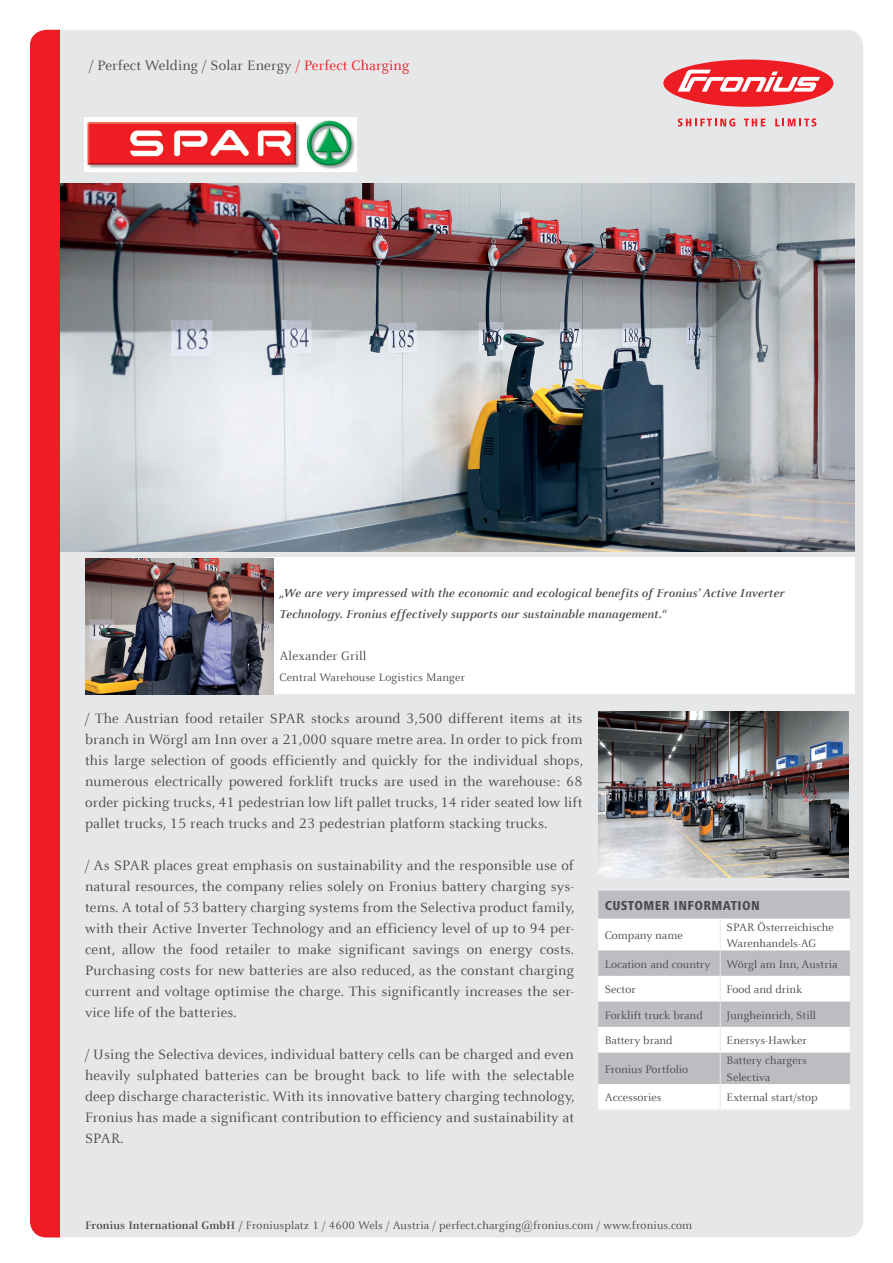
<style>
.page{position:relative;width:893px;height:1263px;background:#fff}
.page>*{position:absolute;margin:0;border:0;box-sizing:border-box;transform-origin:0 0}
.t1{font:15px/21px "Celeste Offc Pro";letter-spacing:.01em;color:#4b4c4d;text-align:justify}
._8_10_LW30_Frut_heav{font:800 condensed 13.5px "Frutiger Next LTW1 G";letter-spacing:.03em;color:#4b4c4d}
._10_14_LW10_Celeste{font:13.5px "Celeste Offc Pro";letter-spacing:.01em;color:#4b4c4d}
.t2{font:italic 700 12.75px/21px "Celeste Offc Pro";letter-spacing:.01em;color:#4b4c4d}
._6_5_8_LW0_Celeste_r{font:12px/16.5px "Celeste Offc Pro";color:#4b4c4d}
.Text_Adresse_BOLD{font:12px "Celeste Offc Pro";letter-spacing:.01em;color:#4b4c4d}
._10_14_LW10_Celeste-2{font:12px "Celeste Offc Pro";letter-spacing:.01em;color:#4b4c4d}
.s1{color:#ee1d23}
.s2{font-weight:700}
</style>
<div class="page">
<div style="left:30px;top:30px;width:833px;height:1207px;background:#e6e7e9;border-radius:17px"></div>
<div style="left:30px;top:30px;width:30px;height:1207px;background:#ee1d23"></div>
<div style="left:663px;top:60px;width:170px;height:47px;background:#ee1d23;border-radius:50%"></div>
<svg style="left:678px;top:70px;width:142px;height:22px"></svg>
<svg style="left:678px;top:118px;width:57px;height:9px"></svg>
<svg style="left:744px;top:119px;width:21px;height:7px"></svg>
<svg style="left:775px;top:118px;width:41px;height:9px"></svg>
<div style="left:264px;top:558px;width:591px;height:136px;background:#fff"></div>
<div style="left:598px;top:891px;width:252px;height:28px;background:#bcbdc0"></div>
<svg style="left:598px;top:919px;width:252px;height:190px;background:#e2e2e3"></svg>
<hr style="left:720px;top:1052px;width:1px;height:32px;background:#e6e7e9">
<hr style="left:720px;top:919px;width:1px;height:31px;background:#e6e7e9">
<svg style="left:720px;top:950px;width:1px;height:102px"></svg>
<svg style="left:720px;top:1084px;width:1px;height:25px"></svg>
<img style="left:60px;top:184px;width:795px;height:367px">
<img style="left:599px;top:711px;width:249px;height:167px">
<img style="left:85px;top:558px;width:189px;height:136px">
<img style="left:85px;top:118px;width:272px;height:53px">
<p class="t1" style="left:89px;top:55px;width:322px">/ Perfect Welding / Solar Energy <span class="s1">/ Perfect Charging</span></p>
<p class="t2" style="left:279px;top:582px;width:506px">„We are very impressed with the economic and ecological benefits of Fronius’ Active Inverter<br>Technology. Fronius effectively supports our sustainable management.“</p>
<p class="_10_14_LW10_Celeste" style="left:279px;top:647px;width:88px">Alexander Grill</p>
<p class="_10_14_LW10_Celeste-2" style="left:279px;top:669px;width:187px">Central Warehouse Logistics Manger</p>
<p class="t1" style="left:85px;top:707px;width:499px">/ The Austrian food retailer SPAR stocks around 3,500 different items at its branch in Wörgl am Inn over a 21,000 square metre area. In order to pick from this large selection of goods efficiently and quickly for the individual shops, numerous electrically powered forklift trucks are used in the warehouse: 68 order picking trucks, 41 pedestrian low lift pallet trucks, 14 rider seated low lift pallet trucks, 15 reach trucks and 23 pedestrian platform stacking trucks.</p>
<p class="t1" style="left:85px;top:854px;width:491px">/ As SPAR places great emphasis on sustainability and the responsible use of natural resources, the company relies solely on Fronius battery charging sys&shy;tems. A total of 53 battery charging systems from the Selectiva product family, with their Active Inverter Technology and an efficiency level of up to 94 per&shy;cent, allow the food retailer to make significant savings on energy costs.<br>Purchasing costs for new batteries are also reduced, as the constant charging current and voltage optimise the charge. This significantly increases the ser&shy;vice life of the batteries.</p>
<p class="t1" style="left:85px;top:1043px;width:491px">/ Using the Selectiva devices, individual battery cells can be charged and even heavily sulphated batteries can be brought back to life with the selectable deep discharge characteristic. With its innovative battery charging technology, Fronius has made a significant contribution to efficiency and sustainability at SPAR.</p>
<p class="_8_10_LW30_Frut_heav" style="left:605px;top:897px;width:157px">CUSTOMER INFORMATION</p>
<p class="_6_5_8_LW0_Celeste_r" style="left:605px;top:927px;width:80px">Company name</p>
<p class="_6_5_8_LW0_Celeste_r" style="left:727px;top:918px;width:109px">SPAR Österreichische<br>Warenhandels-AG</p>
<p class="_6_5_8_LW0_Celeste_r" style="left:605px;top:955px;width:107px">Location and country</p>
<p class="_6_5_8_LW0_Celeste_r" style="left:727px;top:955px;width:112px">Wörgl am Inn, Austria</p>
<p class="_6_5_8_LW0_Celeste_r" style="left:605px;top:981px;width:33px">Sector</p>
<p class="_6_5_8_LW0_Celeste_r" style="left:727px;top:981px;width:77px">Food and drink</p>
<p class="_6_5_8_LW0_Celeste_r" style="left:605px;top:1006px;width:99px">Forklift truck brand</p>
<p class="_6_5_8_LW0_Celeste_r" style="left:727px;top:1006px;width:91px">Jungheinrich, Still</p>
<p class="_6_5_8_LW0_Celeste_r" style="left:605px;top:1032px;width:69px">Battery brand</p>
<p class="_6_5_8_LW0_Celeste_r" style="left:727px;top:1032px;width:82px">Enersys-Hawker</p>
<p class="_6_5_8_LW0_Celeste_r" style="left:605px;top:1060px;width:85px">Fronius Portfolio</p>
<p class="_6_5_8_LW0_Celeste_r" style="left:727px;top:1052px;width:82px">Battery chargers<br>Selectiva</p>
<p class="_6_5_8_LW0_Celeste_r" style="left:605px;top:1089px;width:58px">Accessories</p>
<p class="_6_5_8_LW0_Celeste_r" style="left:727px;top:1089px;width:93px">External start/stop</p>
<p class="Text_Adresse_BOLD" style="left:85px;top:1218px;width:609px"><span class="s2">Fronius International GmbH /</span> Froniusplatz 1 / 4600 Wels / Austria / perfect.charging@fronius.com / www.fronius.com</p>
</div>
